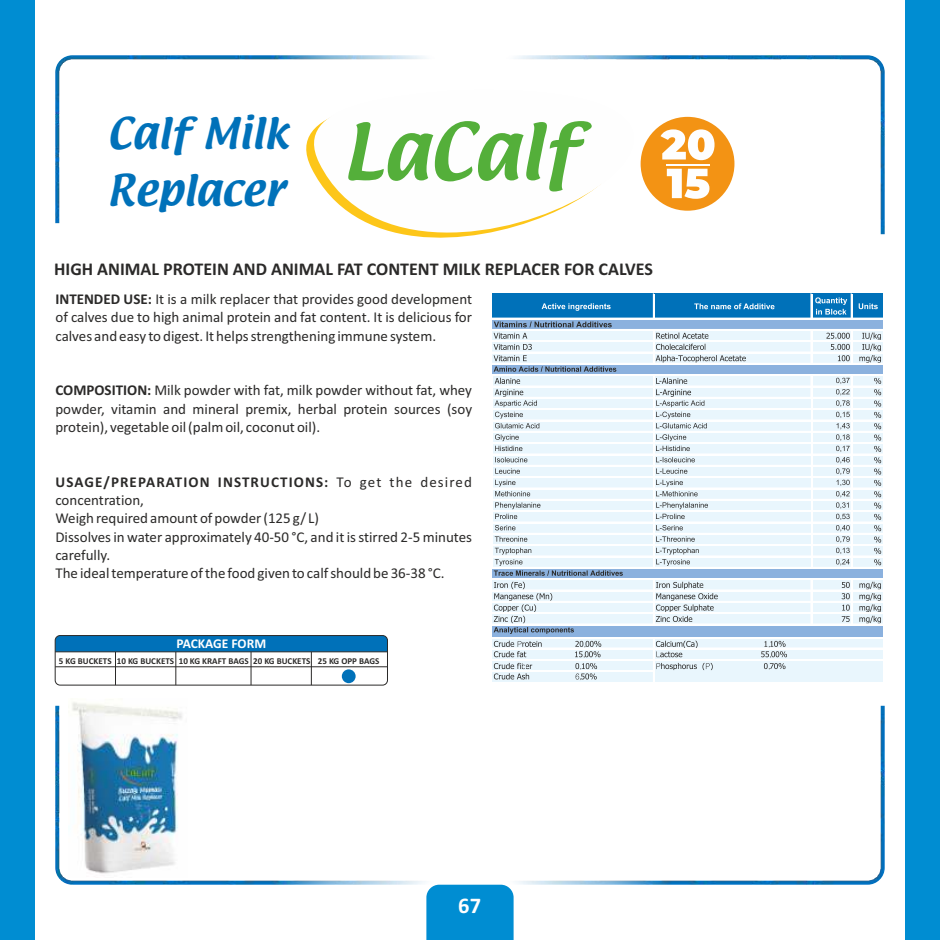
<style>
.page{position:relative;width:940px;height:940px;background:#fff}
.page>*{position:absolute;margin:0;border:0;box-sizing:border-box;transform-origin:0 0}
.t1{font:38.25px/57px "Textile";color:#0071b9}
.t2{font:700 22.5px "Calibri";color:#fefefe}
.t3{font:700 18px "Calibri";color:#2b2a29}
.t4{font:15px/18.3px "Calibri";color:#2b2a29;text-align:justify}
.t5{font:700 13.5px "Calibri";color:#fefefe}
.t6{font:700 9px "Calibri";color:#2b2a29}
.s1{font-weight:700}
</style>
<div class="page">
<div style="left:426px;top:884px;width:87px;height:56px;background:#008dd2"></div>
<div style="left:0;top:0;width:34px;height:940px;background:#008dd2"></div>
<div style="left:906px;top:0;width:34px;height:940px;background:#008dd2"></div>
<img style="left:515px;top:55px;width:369px;height:21px">
<img style="left:55px;top:55px;width:371px;height:168px">
<img style="left:517px;top:706px;width:367px;height:178px">
<img style="left:55px;top:706px;width:370px;height:178px">
<div style="left:55px;top:635px;width:331px;height:16px;background:#0071b9"></div>
<hr style="left:115px;top:652px;width:1px;height:33px;background:#2b2a29">
<hr style="left:175px;top:652px;width:1px;height:33px;background:#2b2a29">
<hr style="left:251px;top:652px;width:1px;height:33px;background:#2b2a29">
<hr style="left:311px;top:652px;width:1px;height:33px;background:#2b2a29">
<hr style="left:55px;top:651px;width:332px;height:1px;background:#2b2a29">
<hr style="left:55px;top:666px;width:332px;height:1px;background:#2b2a29">
<div style="left:55px;top:635px;width:333px;height:50px;border:1px solid #2b2a29;border-radius:5px"></div>
<img style="left:68px;top:702px;width:119px;height:176px">
<svg style="left:289px;top:76px;width:596px;height:218px"></svg>
<svg style="left:348px;top:121px;width:244px;height:70px"></svg>
<div style="left:640px;top:117px;width:94px;height:94px;background:#f39314;border-radius:50%"></div>
<svg style="left:660px;top:129px;width:54px;height:70px"></svg>
<hr style="left:666px;top:164px;width:43px;height:1px;background:#fefefe">
<div style="left:492px;top:294px;width:391px;height:25px;background:#0071b9"></div>
<div style="left:492px;top:319px;width:391px;height:11px;background:#8bb1de"></div>
<div style="left:492px;top:330px;width:391px;height:34px;background:#e9f6fd"></div>
<div style="left:492px;top:364px;width:391px;height:11px;background:#8bb1de"></div>
<div style="left:493px;top:375px;width:318px;height:23px;background:#e9f6fd"></div>
<div style="left:811px;top:375px;width:41px;height:23px;background:#e9f6fd"></div>
<div style="left:851px;top:375px;width:32px;height:23px;background:#e9f6fd"></div>
<div style="left:493px;top:398px;width:359px;height:11px;background:#e9f6fd"></div>
<div style="left:851px;top:398px;width:32px;height:11px;background:#e9f6fd"></div>
<div style="left:493px;top:409px;width:359px;height:23px;background:#e9f6fd"></div>
<div style="left:851px;top:409px;width:32px;height:23px;background:#e9f6fd"></div>
<div style="left:493px;top:432px;width:359px;height:23px;background:#e9f6fd"></div>
<div style="left:851px;top:432px;width:32px;height:23px;background:#e9f6fd"></div>
<div style="left:493px;top:454px;width:359px;height:12px;background:#e9f6fd"></div>
<div style="left:851px;top:454px;width:32px;height:12px;background:#e9f6fd"></div>
<div style="left:493px;top:466px;width:359px;height:102px;background:#e9f6fd"></div>
<div style="left:851px;top:466px;width:32px;height:102px;background:#e9f6fd"></div>
<div style="left:492px;top:568px;width:391px;height:11px;background:#8bb1de"></div>
<div style="left:492px;top:579px;width:391px;height:46px;background:#e9f6fd"></div>
<div style="left:492px;top:624px;width:391px;height:18px;background:#8bb1de"></div>
<div style="left:492px;top:638px;width:391px;height:45px;background:#e9f6fd"></div>
<svg style="left:655px;top:332px;width:91px;height:31px"></svg>
<svg style="left:826px;top:333px;width:23px;height:28px"></svg>
<svg style="left:859px;top:332px;width:22px;height:31px"></svg>
<svg style="left:874px;top:378px;width:7px;height:28px"></svg>
<svg style="left:874px;top:412px;width:7px;height:28px"></svg>
<svg style="left:656px;top:434px;width:34px;height:17px"></svg>
<svg style="left:656px;top:457px;width:39px;height:5px"></svg>
<svg style="left:656px;top:468px;width:31px;height:6px"></svg>
<svg style="left:874px;top:446px;width:7px;height:28px"></svg>
<svg style="left:495px;top:480px;width:35px;height:16px"></svg>
<svg style="left:656px;top:480px;width:41px;height:16px"></svg>
<svg style="left:874px;top:480px;width:7px;height:28px"></svg>
<svg style="left:495px;top:502px;width:45px;height:17px"></svg>
<svg style="left:656px;top:502px;width:52px;height:17px"></svg>
<svg style="left:495px;top:525px;width:20px;height:5px"></svg>
<svg style="left:656px;top:525px;width:27px;height:5px"></svg>
<svg style="left:495px;top:536px;width:32px;height:6px"></svg>
<svg style="left:656px;top:536px;width:39px;height:6px"></svg>
<svg style="left:874px;top:514px;width:7px;height:28px"></svg>
<svg style="left:656px;top:548px;width:43px;height:18px"></svg>
<svg style="left:874px;top:548px;width:7px;height:17px"></svg>
<svg style="left:841px;top:582px;width:8px;height:28px"></svg>
<svg style="left:656px;top:582px;width:62px;height:40px"></svg>
<svg style="left:841px;top:616px;width:8px;height:6px"></svg>
<svg style="left:859px;top:582px;width:22px;height:41px"></svg>
<svg style="left:494px;top:321px;width:118px;height:6px"></svg>
<svg style="left:494px;top:548px;width:129px;height:28px"></svg>
<svg style="left:492px;top:333px;width:124px;height:141px"></svg>
<svg style="left:493px;top:582px;width:81px;height:52px"></svg>
<svg style="left:653px;top:294px;width:1px;height:24px"></svg>
<hr style="left:810px;top:331px;width:1px;height:33px;background:#fff">
<hr style="left:811px;top:331px;width:1px;height:33px;background:#fff">
<hr style="left:851px;top:331px;width:1px;height:33px;background:#fff">
<hr style="left:653px;top:331px;width:1px;height:33px;background:#fff">
<svg style="left:810px;top:376px;width:1px;height:21px"></svg>
<hr style="left:811px;top:376px;width:1px;height:191px;background:#fff">
<hr style="left:851px;top:376px;width:1px;height:192px;background:#fff">
<hr style="left:653px;top:580px;width:1px;height:45px;background:#fff">
<hr style="left:810px;top:580px;width:1px;height:45px;background:#fff">
<hr style="left:811px;top:580px;width:1px;height:45px;background:#fff">
<hr style="left:851px;top:580px;width:1px;height:45px;background:#fff">
<hr style="left:653px;top:639px;width:1px;height:45px;background:#fff">
<hr style="left:492px;top:318px;width:391px;height:1px;background:#fff">
<hr style="left:492px;top:329px;width:391px;height:2px;background:#fff">
<hr style="left:492px;top:340px;width:391px;height:2px;background:#fff">
<hr style="left:492px;top:352px;width:391px;height:1px;background:#fff">
<hr style="left:492px;top:363px;width:391px;height:1px;background:#fff">
<hr style="left:492px;top:374px;width:391px;height:2px;background:#fff">
<hr style="left:492px;top:386px;width:391px;height:1px;background:#fff">
<hr style="left:492px;top:397px;width:391px;height:1px;background:#fff">
<hr style="left:492px;top:408px;width:391px;height:2px;background:#fff">
<hr style="left:492px;top:420px;width:391px;height:1px;background:#fff">
<hr style="left:492px;top:431px;width:391px;height:1px;background:#fff">
<hr style="left:492px;top:442px;width:391px;height:2px;background:#fff">
<hr style="left:492px;top:454px;width:391px;height:1px;background:#fff">
<hr style="left:492px;top:465px;width:391px;height:1px;background:#fff">
<hr style="left:492px;top:476px;width:391px;height:2px;background:#fff">
<hr style="left:492px;top:488px;width:391px;height:1px;background:#fff">
<hr style="left:492px;top:499px;width:391px;height:1px;background:#fff">
<hr style="left:492px;top:510px;width:391px;height:2px;background:#fff">
<hr style="left:492px;top:522px;width:391px;height:1px;background:#fff">
<hr style="left:492px;top:533px;width:391px;height:1px;background:#fff">
<hr style="left:492px;top:544px;width:391px;height:2px;background:#fff">
<hr style="left:492px;top:556px;width:391px;height:1px;background:#fff">
<hr style="left:492px;top:567px;width:391px;height:1px;background:#fff">
<hr style="left:492px;top:578px;width:391px;height:2px;background:#fff">
<hr style="left:492px;top:590px;width:391px;height:1px;background:#fff">
<hr style="left:492px;top:601px;width:391px;height:1px;background:#fff">
<hr style="left:492px;top:612px;width:391px;height:2px;background:#fff">
<hr style="left:492px;top:624px;width:391px;height:1px;background:#fff">
<hr style="left:492px;top:637px;width:391px;height:2px;background:#fff">
<hr style="left:492px;top:648px;width:391px;height:1px;background:#fff">
<hr style="left:492px;top:659px;width:391px;height:1px;background:#fff">
<hr style="left:492px;top:660px;width:391px;height:1px;background:#fff">
<hr style="left:492px;top:670px;width:161px;height:1px;background:#fff">
<hr style="left:492px;top:682px;width:391px;height:2px;background:#fff">
<hr style="left:653px;top:376px;width:1px;height:191px;background:#fff">
<svg style="left:656px;top:378px;width:51px;height:50px"></svg>
<svg style="left:656px;top:641px;width:131px;height:29px"></svg>
<svg style="left:494px;top:641px;width:107px;height:39px"></svg>
<svg style="left:836px;top:378px;width:13px;height:187px"></svg>
<svg style="left:694px;top:303px;width:80px;height:6px"></svg>
<svg style="left:810px;top:294px;width:42px;height:24px"></svg>
<svg style="left:858px;top:303px;width:20px;height:6px"></svg>
<svg style="left:541px;top:303px;width:69px;height:8px"></svg>
<div style="left:342px;top:669px;width:14px;height:14px;background:#0071b9;border-radius:50%"></div>
<h1 class="t1" style="left:107px;top:106px;width:182px">Calf Milk<br>Replacer</h1>
<p class="t3" style="left:54px;top:261px;width:600px">HIGH ANIMAL PROTEIN AND ANIMAL FAT CONTENT MILK REPLACER FOR CALVES</p>
<p class="t4" style="left:55px;top:291px;width:418px"><span class="s1">INTENDED USE:</span> It is a milk replacer that provides good development of calves due to high animal protein and fat content. It is delicious for calves and easy to digest. It helps strengthening immune system.</p>
<p class="t4" style="left:55px;top:382px;width:418px"><span class="s1">COMPOSITION:</span> Milk powder with fat, milk powder without fat, whey powder, vitamin and mineral premix, herbal protein sources (soy protein), vegetable oil (palm oil, coconut oil).</p>
<p class="t4" style="left:55px;top:474px;width:418px;text-align:left"><span class="s1">USAGE/PREPARATION INSTRUCTIONS:</span> To get the desired concentration,<br>Weigh required amount of powder (125 g/ L)<br>Dissolves in water approximately 40-50 °C, and it is stirred 2-5 minutes carefully.<br>The ideal temperature of the food given to calf should be 36-38 °C.</p>
<p class="t5" style="left:176px;top:638px;width:91px">PACKAGE FORM</p>
<p class="t6" style="left:59px;top:657px;width:253px">5 KG BUCKETS 10 KG BUCKETS 10 KG KRAFT BAGS 20 KG BUCKETS</p>
<p class="t6" style="left:318px;top:657px;width:63px">25 KG OPP BAGS</p>
<h2 class="t2" style="left:458px;top:896px;width:24px">67</h2>
</div>
